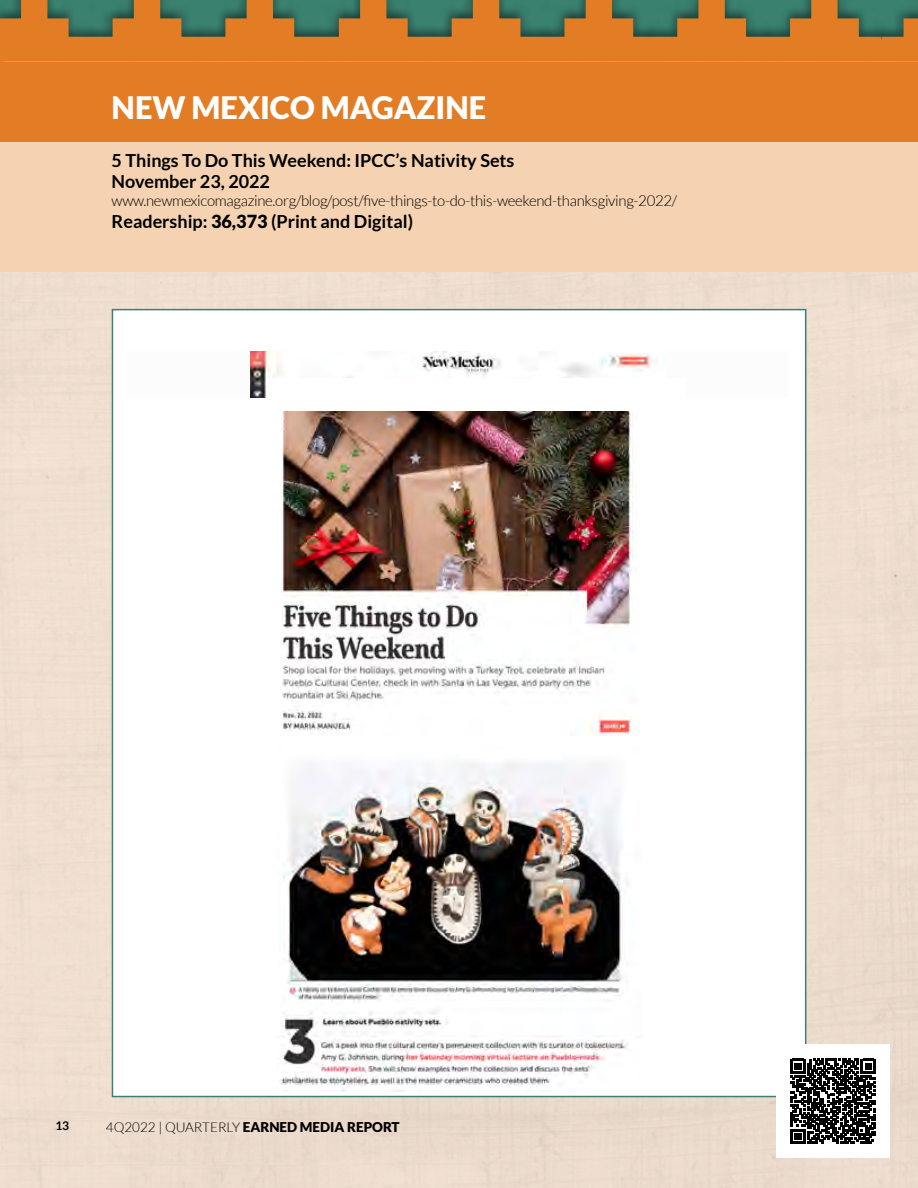
<style>
.page{position:relative;width:918px;height:1188px;background:#fff}
.page>*{position:absolute;margin:0;border:0;box-sizing:border-box;transform-origin:0 0}
.t1{font:900 30.9px "Lato";color:#fff}
.t2{font:700 18px/21.6px "Lato";color:#000}
.t3{font:300 15px "Lato";letter-spacing:-.02em;color:#000}
.t4{font:900 13.5px "Lato";color:#000}
.t5{font:700 12px "Lato";color:#000}
.s1{font-weight:900}
.s2{font-weight:300}
</style>
<div class="page">
<div style="left:0;top:272px;width:918px;height:916px;background:#eeddce"></div>
<svg style="left:0;top:0;width:918px;height:61px;background:#a5793b"></svg>
<div style="left:0;top:61px;width:918px;height:82px;background:#e27d26"></div>
<div style="left:0;top:143px;width:918px;height:129px;background:#f5d2b1"></div>
<div style="left:112px;top:309px;width:694px;height:788px;background:#fff;border:2px solid #3a8170"></div>
<img style="left:251px;top:352px;width:415px;height:46px">
<img style="left:282px;top:411px;width:352px;height:325px">
<img style="left:279px;top:762px;width:349px;height:329px">
<div style="left:776px;top:1044px;width:114px;height:114px;background:#fff"></div>
<svg style="left:791px;top:1059px;width:84px;height:85px"></svg>
<div style="left:267px;top:378px;width:419px;height:32px;background:#fff"></div>
<h1 class="t1" style="left:112px;top:90px;width:376px">NEW MEXICO MAGAZINE</h1>
<p class="t2" style="left:112px;top:149px;width:404px">5 Things To Do This Weekend: IPCC’s Nativity Sets<br>November 23, 2022</p>
<p class="t3" style="left:112px;top:193px;width:567px">www.newmexicomagazine.org/blog/post/five-things-to-do-this-weekend-thanksgiving-2022/</p>
<p class="t2" style="left:112px;top:210px;width:303px">Readership: <span class="s1">36,373</span> (Print and Digital)</p>
<p class="t5" style="left:56px;top:1119px;width:15px">13</p>
<p class="t4" style="left:106px;top:1119px;width:295px"><span class="s2">4Q2022 | QUARTERLY</span> EARNED MEDIA REPORT</p>
</div>
